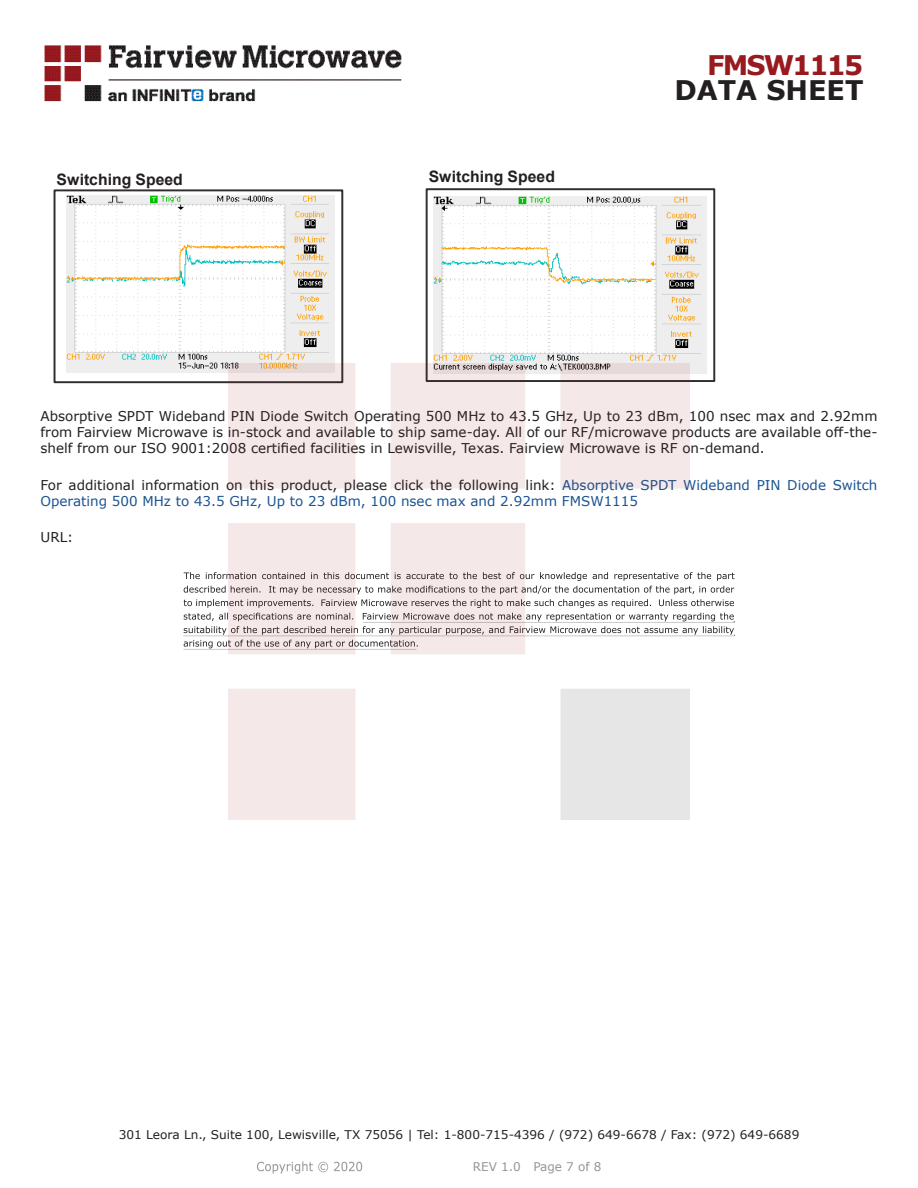
<style>
.page{position:relative;width:918px;height:1188px;background:#fff}
.page>*{position:absolute;margin:0;border:0;box-sizing:border-box;transform-origin:0 0}
.t1{font:700 27px "Verdana";color:#231f20}
.FM{font:700 27px "Verdana";letter-spacing:-.07em;color:#981a1e}
.t2{font:700 15.75px "Arial";color:#231f20}
.Web_Description_Para{font:13.5px/16.2px "Verdana";color:#231f20;text-align:justify}
.Web_Description_Para-2{font:13.5px/16.2px "Verdana";color:#1a5392}
.URL_para{font:13.5px "Verdana";color:#231f20}
.t3{font:12px "Verdana";color:#231f20}
.REV_Info{font:12px "Verdana";color:#939598}
.s1{color:#231f20}
</style>
<div class="page">
<div style="left:54px;top:189px;width:289px;height:194px;border:2px solid #312f30"></div>
<img style="left:67px;top:195px;width:268px;height:177px">
<div style="left:426px;top:188px;width:289px;height:194px;border:2px solid #312f30"></div>
<img style="left:434px;top:197px;width:273px;height:177px">
<svg style="left:184px;top:572px;width:551px;height:76px"></svg>
<hr style="left:363px;top:622px;width:372px;height:1px;background:#231f20">
<hr style="left:183px;top:636px;width:551px;height:1px;background:#231f20">
<hr style="left:183px;top:649px;width:234px;height:1px;background:#231f20">
<img style="left:257px;top:1161px;width:106px;height:13px">
<img style="left:228px;top:364px;width:462px;height:456px">
<img style="left:44px;top:45px;width:358px;height:57px">
<p class="t2" style="left:57px;top:169px;width:128px">Switching Speed</p>
<p class="t2" style="left:429px;top:165px;width:128px">Switching Speed</p>
<p class="FM" style="left:707px;top:46px;width:158px">FMSW1115</p>
<p class="t1" style="left:674px;top:71px;width:191px">DATA SHEET</p>
<p class="Web_Description_Para" style="left:40px;top:408px;width:839px">Absorptive SPDT Wideband PIN Diode Switch Operating 500 MHz to 43.5 GHz, Up to 23 dBm, 100 nsec max and 2.92mm from Fairview Microwave is in-stock and available to ship same-day. All of our RF/microwave products are available off-the&shy;shelf from our ISO 9001:2008 certified facilities in Lewisville, Texas. Fairview Microwave is RF on-demand.</p>
<p class="Web_Description_Para-2" style="left:40px;top:477px;width:838px"><span class="s1">For additional information on this product, please click the following link:</span> Absorptive SPDT Wideband PIN Diode Switch<br>Operating 500 MHz to 43.5 GHz, Up to 23 dBm, 100 nsec max and 2.92mm FMSW1115</p>
<p class="URL_para" style="left:40px;top:528px;width:34px">URL:</p>
<p class="t3" style="left:119px;top:1126px;width:682px">301 Leora Ln., Suite 100, Lewisville, TX 75056 | Tel: 1-800-715-4396 / (972) 649-6678 / Fax: (972) 649-6689</p>
<p class="REV_Info" style="left:473px;top:1158px;width:130px">REV 1.0 Page 7 of 8</p>
</div>
